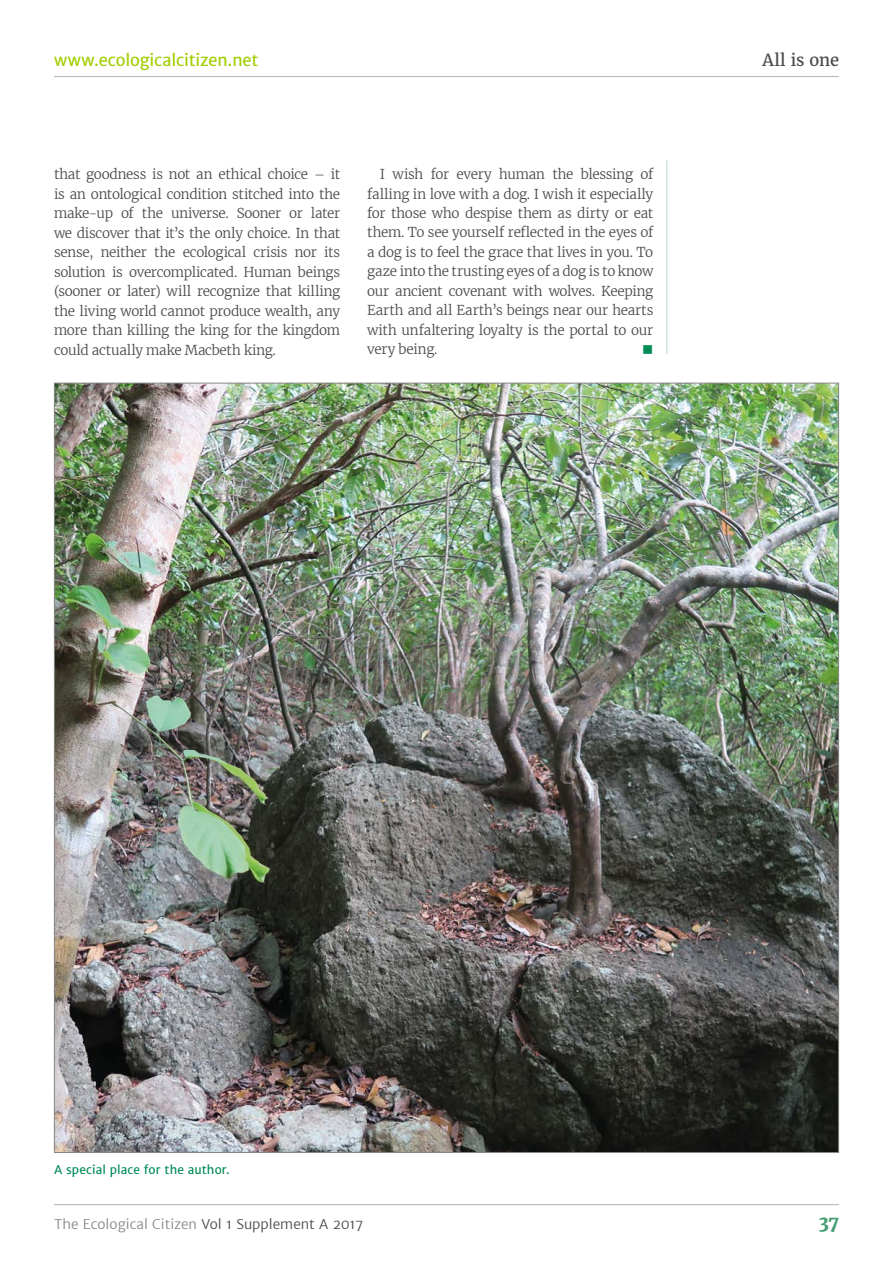
<style>
.page{position:relative;width:893px;height:1263px;background:#fff}
.page>*{position:absolute;margin:0;border:0;box-sizing:border-box;transform-origin:0 0}
.t1{font:700 18px "Merriweather";color:#459d71}
.t2{font:16.5px "Merriweather Sans";letter-spacing:-.005em;color:#a1ce00}
.t3{font:16.5px "Merriweather";color:#4a4a49}
.t4{font:15px "Wingdings";color:#008b57}
.t5{font:300 13.5px/19.5px "Merriweather";letter-spacing:-.015em;color:#4a4a49;text-align:justify}
.t6{font:300 13.5px "Merriweather Sans";color:#878787}
.t7{font:12px "Merriweather Sans";letter-spacing:.01em;color:#008b57}
.s1{color:#4a4a49}
</style>
<div class="page">
<hr style="left:54px;top:76px;width:785px;height:1px;background:#bcbcbc">
<hr style="left:54px;top:1204px;width:785px;height:1px;background:#bcbcbc">
<hr style="left:666px;top:160px;width:1px;height:195px;background:#b6dcc6">
<img style="left:56px;top:385px;width:781px;height:766px">
<p class="t2" style="left:54px;top:50px;width:206px">www.ecologicalcitizen.net</p>
<p class="t3" style="left:762px;top:49px;width:78px">All is one</p>
<p class="t5" style="left:54px;top:164px;width:288px">that goodness is not an ethical choice – it is an ontological condition stitched into the make-up of the universe. Sooner or later we discover that it’s the only choice. In that sense, neither the ecological crisis nor its solution is overcomplicated. Human beings (sooner or later) will recognize that killing the living world cannot produce wealth, any more than killing the king for the kingdom could actually make Macbeth king.</p>
<p class="t5" style="left:367px;top:164px;width:288px;text-indent:13px">I wish for every human the blessing of falling in love with a dog. I wish it especially for those who despise them as dirty or eat them. To see yourself reflected in the eyes of a dog is to feel the grace that lives in you. To gaze into the trusting eyes of a dog is to know our ancient covenant with wolves. Keeping Earth and all Earth’s beings near our hearts with unfaltering loyalty is the portal to our very being.</p>
<p class="t4" style="left:642px;top:341px;width:13px">■</p>
<p class="t7" style="left:54px;top:1161px;width:177px">A special place for the author.</p>
<p class="t6" style="left:54px;top:1215px;width:311px">The Ecological Citizen <span class="s1">Vol 1 Supplement A 2017</span></p>
<h1 class="t1" style="left:819px;top:1210px;width:22px">37</h1>
</div>
